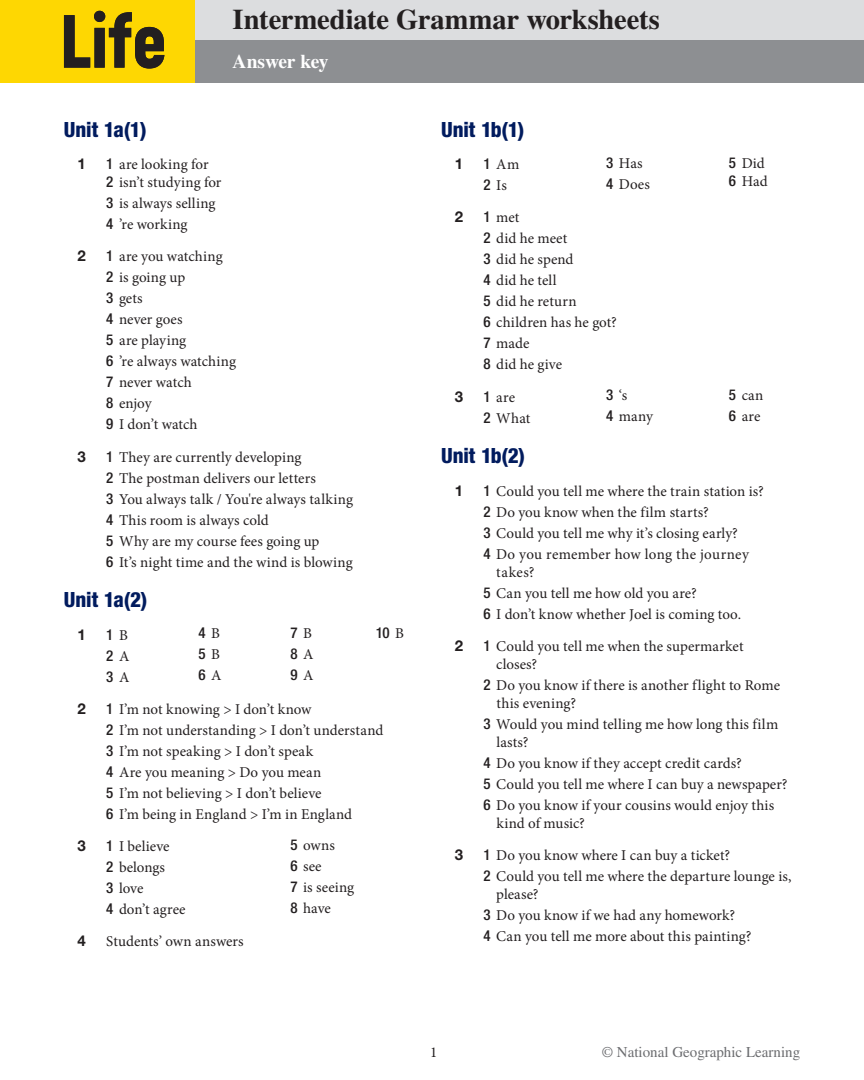
<style>
.page{position:relative;width:864px;height:1080px;background:#fff}
.page>*{position:absolute;margin:0;border:0;box-sizing:border-box;transform-origin:0 0}
.t1{font:900 75px "Akrobat";color:#231f20}
.t2{font:700 28.5px "Times LT Std";letter-spacing:-.005em;color:#231f20}
.t3{font:800 condensed 21px "Helvetica Neue LT Std";letter-spacing:-.005em;color:#011b5e}
.t4{font:700 19.5px "Times LT Std";letter-spacing:-.015em;color:#fff}
.t5{font:15px/21px "Minion Pro";color:#231f20}
.t6{font:15px "Times LT Std";color:#6c6d70}
.t7{font:500 condensed 15px/21px "Helvetica Neue LT Std";color:#231f20;text-align:justify}
.t8{font:700 15px "Helvetica Neue LT Std";color:#231f20}
.s1{font-family:"Helvetica Neue LT Std";font-weight:500;font-stretch:condensed}
.s2{font-family:"Minion Pro";font-weight:400;font-stretch:normal}
</style>
<div class="page">
<div style="left:0;top:0;width:195px;height:83px;background:#fed702"></div>
<div style="left:195px;top:0;width:669px;height:44px;background:#dcdddf"></div>
<div style="left:195px;top:40px;width:669px;height:43px;background:#8d8f92"></div>
<p class="t1" style="left:59px;top:-7px;width:109px">Life</p>
<p class="t2" style="left:233px;top:2px;width:429px">Intermediate Grammar worksheets</p>
<p class="t4" style="left:233px;top:50px;width:98px">Answer key</p>
<p class="t3" style="left:64px;top:117px;width:84px">Unit 1a(1)</p>
<p class="t8" style="left:78px;top:155px;width:10px">1</p>
<p class="t5" style="left:106px;top:156px;width:117px;line-height:18px"><span class="s1">1</span> are looking for<br><span class="s1">2</span> isn’t studying for</p>
<p class="t5" style="left:106px;top:193px;width:111px"><span class="s1">3</span> is always selling<br><span class="s1">4</span> ’re working</p>
<p class="t8" style="left:78px;top:247px;width:10px">2</p>
<p class="t5" style="left:106px;top:246px;width:131px"><span class="s1">1</span> are you watching<br><span class="s1">2</span> is going up<br><span class="s1">3</span> gets<br><span class="s1">4</span> never goes<br><span class="s1">5</span> are playing<br><span class="s1">6</span> ’re always watching<br><span class="s1">7</span> never watch<br><span class="s1">8</span> enjoy<br><span class="s1">9</span> I don’t watch</p>
<p class="t8" style="left:78px;top:447px;width:10px">3</p>
<p class="t5" style="left:106px;top:447px;width:248px"><span class="s1">1</span> They are currently developing<br><span class="s1">2</span> The postman delivers our letters<br><span class="s1">3</span> You always talk / You're always talking <span class="s1">4</span> This room is always cold<br><span class="s1">5</span> Why are my course fees going up<br><span class="s1">6</span> It’s night time and the wind is blowing</p>
<p class="t3" style="left:64px;top:587px;width:85px">Unit 1a(2)</p>
<p class="t8" style="left:78px;top:625px;width:10px">1</p>
<p class="t7" style="left:106px;top:624px;width:25px">1 <span class="s2">B </span>2 <span class="s2">A </span>3 <span class="s2">A</span></p>
<p class="t7" style="left:198px;top:622px;width:25px">4 <span class="s2">B </span>5 <span class="s2">B </span>6 <span class="s2">A</span></p>
<p class="t7" style="left:290px;top:622px;width:25px">7 <span class="s2">B </span>8 <span class="s2">A </span>9 <span class="s2">A</span></p>
<p class="t7" style="left:376px;top:622px;width:30px">10 <span class="s2">B</span></p>
<p class="t8" style="left:78px;top:699px;width:10px">2</p>
<p class="t5" style="left:106px;top:699px;width:279px"><span class="s1">1</span> I’m not knowing &gt; I don’t know<br><span class="s1">2</span> I’m not understanding &gt; I don’t understand <span class="s1">3</span> I’m not speaking &gt; I don’t speak<br><span class="s1">4</span> Are you meaning &gt; Do you mean<br><span class="s1">5</span> I’m not believing &gt; I don’t believe<br><span class="s1">6</span> I’m being in England &gt; I’m in England</p>
<p class="t8" style="left:78px;top:836px;width:10px">3</p>
<p class="t5" style="left:106px;top:836px;width:81px"><span class="s1">1</span> I believe<br><span class="s1">2</span> belongs<br><span class="s1">3</span> love<br><span class="s1">4</span> don’t agree</p>
<p class="t5" style="left:290px;top:834px;width:65px"><span class="s1">5</span> owns<br><span class="s1">6</span> see<br><span class="s1">7</span> is seeing<br><span class="s1">8</span> have</p>
<p class="t8" style="left:78px;top:932px;width:10px">4</p>
<p class="t5" style="left:106px;top:931px;width:139px">Students’ own answers</p>
<p class="t3" style="left:441px;top:117px;width:85px">Unit 1b(1)</p>
<p class="t8" style="left:455px;top:155px;width:10px">1</p>
<p class="t5" style="left:484px;top:154px;width:37px"><span class="s1">1</span> Am<br><span class="s1">2</span> Is</p>
<p class="t5" style="left:606px;top:153px;width:45px"><span class="s1">3</span> Has<br><span class="s1">4</span> Does</p>
<p class="t5" style="left:729px;top:154px;width:40px;line-height:18px"><span class="s1">5</span> Did<br><span class="s1">6</span> Had</p>
<p class="t8" style="left:455px;top:208px;width:10px">2</p>
<p class="t5" style="left:483px;top:207px;width:135px"><span class="s1">1</span> met<br><span class="s1">2</span> did he meet<br><span class="s1">3</span> did he spend<br><span class="s1">4</span> did he tell<br><span class="s1">5</span> did he return<br><span class="s1">6</span> children has he got?<br><span class="s1">7</span> made<br><span class="s1">8</span> did he give</p>
<p class="t8" style="left:455px;top:387px;width:10px">3</p>
<p class="t5" style="left:483px;top:387px;width:48px"><span class="s1">1</span> are<br><span class="s1">2</span> What</p>
<p class="t5" style="left:606px;top:385px;width:48px"><span class="s1">3</span> ‘s<br><span class="s1">4</span> many</p>
<p class="t5" style="left:729px;top:385px;width:36px"><span class="s1">5</span> can<br><span class="s1">6</span> are</p>
<p class="t3" style="left:441px;top:443px;width:86px">Unit 1b(2)</p>
<p class="t8" style="left:455px;top:481px;width:10px">1</p>
<p class="t5" style="left:484px;top:480px;width:282px"><span class="s1">1</span> Could you tell me where the train station is?<br><span class="s1">2</span> Do you know when the film starts?<br><span class="s1">3</span> Could you tell me why it’s closing early?<br><span class="s1">4</span> Do you remember how long the journey</p>
<p class="t5" style="left:484px;top:561px;width:259px;text-indent:13px">takes?<br><span class="s1">5</span> Can you tell me how old you are?<br><span class="s1">6</span> I don’t know whether Joel is coming too.</p>
<p class="t8" style="left:455px;top:636px;width:10px">2</p>
<p class="t5" style="left:496px;top:637px;width:249px;line-height:18px;text-indent:-13px"><span class="s1">1</span> Could you tell me when the supermarket closes?</p>
<p class="t5" style="left:496px;top:676px;width:285px;line-height:18px;text-indent:-13px"><span class="s1">2</span> Do you know if there is another flight to Rome this evening?</p>
<p class="t5" style="left:496px;top:715px;width:283px;line-height:18px;text-indent:-13px"><span class="s1">3</span> Would you mind telling me how long this film lasts?</p>
<p class="t5" style="left:484px;top:753px;width:305px"><span class="s1">4</span> Do you know if they accept credit cards?<br><span class="s1">5</span> Could you tell me where I can buy a newspaper?<br><span class="s1">6</span> Do you know if your cousins would enjoy this</p>
<p class="t5" style="left:496px;top:813px;width:90px">kind of music?</p>
<p class="t8" style="left:455px;top:845px;width:10px">3</p>
<p class="t5" style="left:484px;top:845px;width:310px"><span class="s1">1</span> Do you know where I can buy a ticket?<br><span class="s1">2</span> Could you tell me where the departure lounge is,</p>
<p class="t5" style="left:484px;top:884px;width:269px;text-indent:13px">please?<br><span class="s1">3</span> Do you know if we had any homework?<br><span class="s1">4</span> Can you tell me more about this painting?</p>
<p class="t5" style="left:430px;top:1042px;width:9px">1</p>
<p class="t6" style="left:602px;top:1044px;width:200px">© National Geographic Learning</p>
</div>
